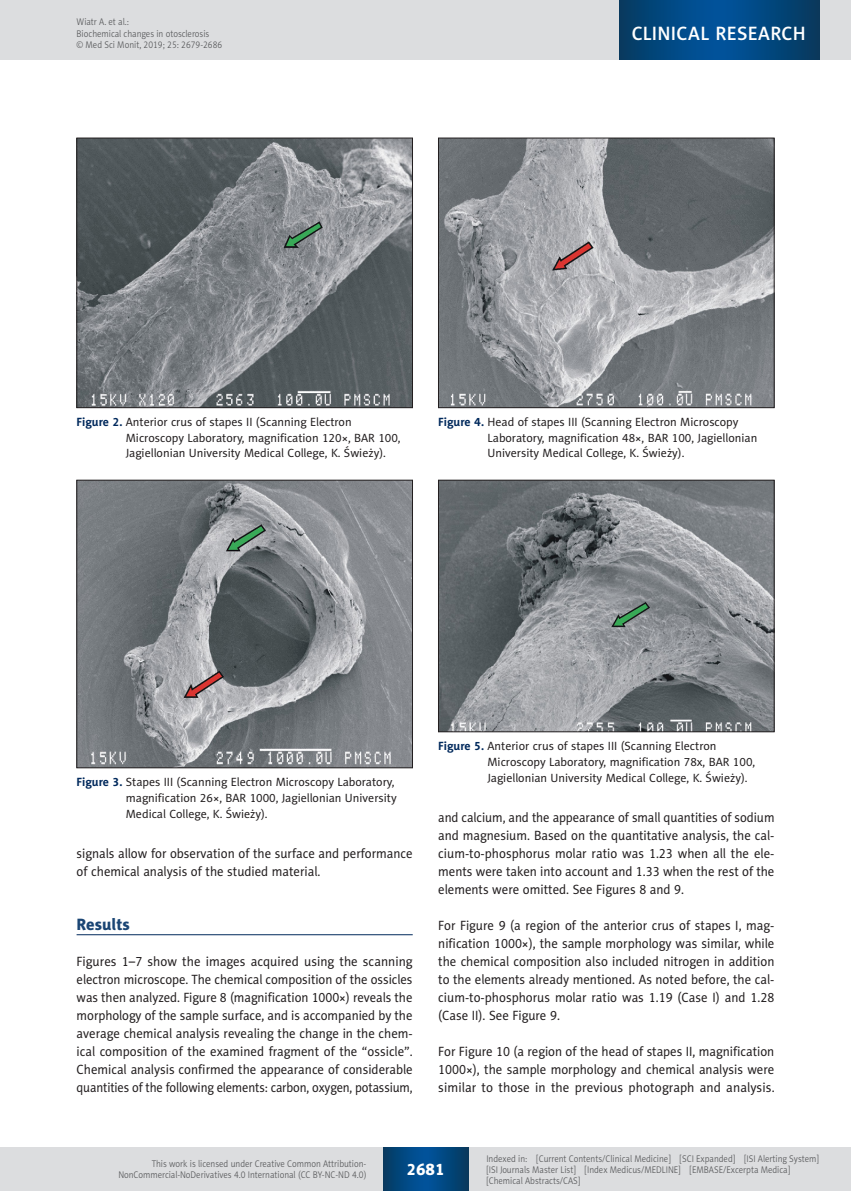
<style>
.page{position:relative;width:851px;height:1191px;background:#fff}
.page>*{position:absolute;margin:0;border:0;box-sizing:border-box;transform-origin:0 0}
.t1{font:19.5px "Naomi Sans EFN Medium";letter-spacing:.015em;color:#fff}
.MSM_Headline_1{font:16.5px "Naomi Sans EFN Heavy";color:#1a4574}
.t2{font:16.5px "Naomi Sans EFN Heavy";color:#fff}
.MSM_Body{font:13.5px/18px "Naomi Sans EFN";color:#231f20;text-align:justify;scale:.95 1}
.MSM_Body-2{font:13.5px/18px "Naomi Sans EFN";color:#231f20;text-align:justify;scale:.96 1}
.MSM_Body-3{font:13.5px/18px "Naomi Sans EFN";color:#231f20;text-align:justify;scale:.94 1}
.MSM_Rycina_tytul{font:12px/15.8px "Naomi Sans EFN";color:#231f20}
.MSM_pagina_zywa{font:9.75px/11.2px "Naomi Sans EFN Light";color:#57585a;scale:.9 1}
.MSM_pagina_sygnatura{font:9.75px "Naomi Sans EFN Light";color:#57585a;scale:.9 1}
.s1{font-weight:700;color:#00295c}
</style>
<div class="page">
<hr style="left:77px;top:934px;width:335px;height:1px;background:#00295c">
<img style="left:79px;top:482px;width:331px;height:284px">
<div style="left:77px;top:480px;width:335px;height:288px;border:1px solid #231f20"></div>
<img style="left:440px;top:140px;width:332px;height:266px">
<div style="left:438px;top:138px;width:336px;height:270px;border:1px solid #231f20"></div>
<img style="left:79px;top:140px;width:331px;height:266px">
<div style="left:77px;top:138px;width:335px;height:270px;border:1px solid #231f20"></div>
<img style="left:440px;top:482px;width:332px;height:248px">
<div style="left:438px;top:480px;width:336px;height:252px;border:1px solid #231f20"></div>
<div style="left:0;top:1148px;width:850px;height:43px;background:#dcdddf"></div>
<svg style="left:383px;top:1147px;width:85px;height:43px;background:#02477e"></svg>
<div style="left:0;top:0;width:850px;height:60px;background:#dcdddf"></div>
<svg style="left:619px;top:0;width:200px;height:60px;background:#02477e"></svg>
<p class="MSM_pagina_zywa" style="left:77px;top:16px;width:149px">Wiatr A. et al.:<br>Biochemical changes in otosclerosis</p>
<p class="MSM_pagina_sygnatura" style="left:77px;top:39px;width:163px">© Med Sci Monit, 2019; 25: 2679-2686</p>
<h1 class="t1" style="left:631px;top:22px;width:175px">CLINICAL RESEARCH</h1>
<p class="MSM_Rycina_tytul" style="left:126px;top:414px;width:276px;text-indent:-49px"><span class="s1">Figure 2.</span> Anterior crus of stapes II (Scanning Electron<br>Microscopy Laboratory, magnification 120×, BAR 100,<br>Jagiellonian University Medical College, K. Świeży).</p>
<p class="MSM_Rycina_tytul" style="left:487px;top:414px;width:271px;text-indent:-49px"><span class="s1">Figure 4.</span> Head of stapes III (Scanning Electron Microscopy<br>Laboratory, magnification 48×, BAR 100, Jagiellonian<br>University Medical College, K. Świeży).</p>
<p class="MSM_Rycina_tytul" style="left:126px;top:774px;width:272px;text-indent:-49px"><span class="s1">Figure 3.</span> Stapes III (Scanning Electron Microscopy Laboratory, magnification 26×, BAR 1000, Jagiellonian University<br>Medical College, K. Świeży).</p>
<p class="MSM_Body" style="left:77px;top:844px;width:355px">signals allow for observation of the surface and performance of chemical analysis of the studied material.</p>
<p class="MSM_Headline_1" style="left:77px;top:914px;width:55px">Results</p>
<p class="MSM_Body-2" style="left:77px;top:952px;width:351px">Figures 1–7 show the images acquired using the scanning electron microscope. The chemical composition of the ossicles was then analyzed. Figure 8 (magnification 1000×) reveals the morphology of the sample surface, and is accompanied by the average chemical analysis revealing the change in the chem&shy;ical composition of the examined fragment of the “ossicle”.<br>Chemical analysis confirmed the appearance of considerable quantities of the following elements: carbon, oxygen, potassium,</p>
<p class="MSM_Rycina_tytul" style="left:487px;top:738px;width:269px;text-indent:-49px"><span class="s1">Figure 5.</span> Anterior crus of stapes III (Scanning Electron<br>Microscopy Laboratory, magnification 78x, BAR 100,<br>Jagiellonian University Medical College, K. Świeży).</p>
<p class="MSM_Body-3" style="left:438px;top:808px;width:359px">and calcium, and the appearance of small quantities of sodium and magnesium. Based on the quantitative analysis, the cal&shy;cium-to-phosphorus molar ratio was 1.23 when all the ele&shy;ments were taken into account and 1.33 when the rest of the elements were omitted. See Figures 8 and 9.</p>
<p class="MSM_Body" style="left:438px;top:916px;width:355px">For Figure 9 (a region of the anterior crus of stapes I, mag&shy;nification 1000×), the sample morphology was similar, while the chemical composition also included nitrogen in addition to the elements already mentioned. As noted before, the cal&shy;cium-to-phosphorus molar ratio was 1.19 (Case I) and 1.28 (Case II). See Figure 9.</p>
<p class="MSM_Body" style="left:438px;top:1042px;width:355px">For Figure 10 (a region of the head of stapes II, magnification 1000×), the sample morphology and chemical analysis were similar to those in the previous photograph and analysis.</p>
<p class="MSM_pagina_zywa" style="left:118px;top:1158px;width:277px;text-align:right">This work is licensed under Creative Common Attribution-<br>NonCommercial-NoDerivatives 4.0 International (CC BY-NC-ND 4.0)</p>
<p class="t2" style="left:406px;top:1159px;width:40px">2681</p>
<p class="MSM_pagina_zywa" style="left:486px;top:1152px;width:371px">Indexed in: [Current Contents/Clinical Medicine] [SCI Expanded] [ISI Alerting System] [ISI Journals Master List] [Index Medicus/MEDLINE] [EMBASE/Excerpta Medica] [Chemical Abstracts/CAS]</p>
</div>
